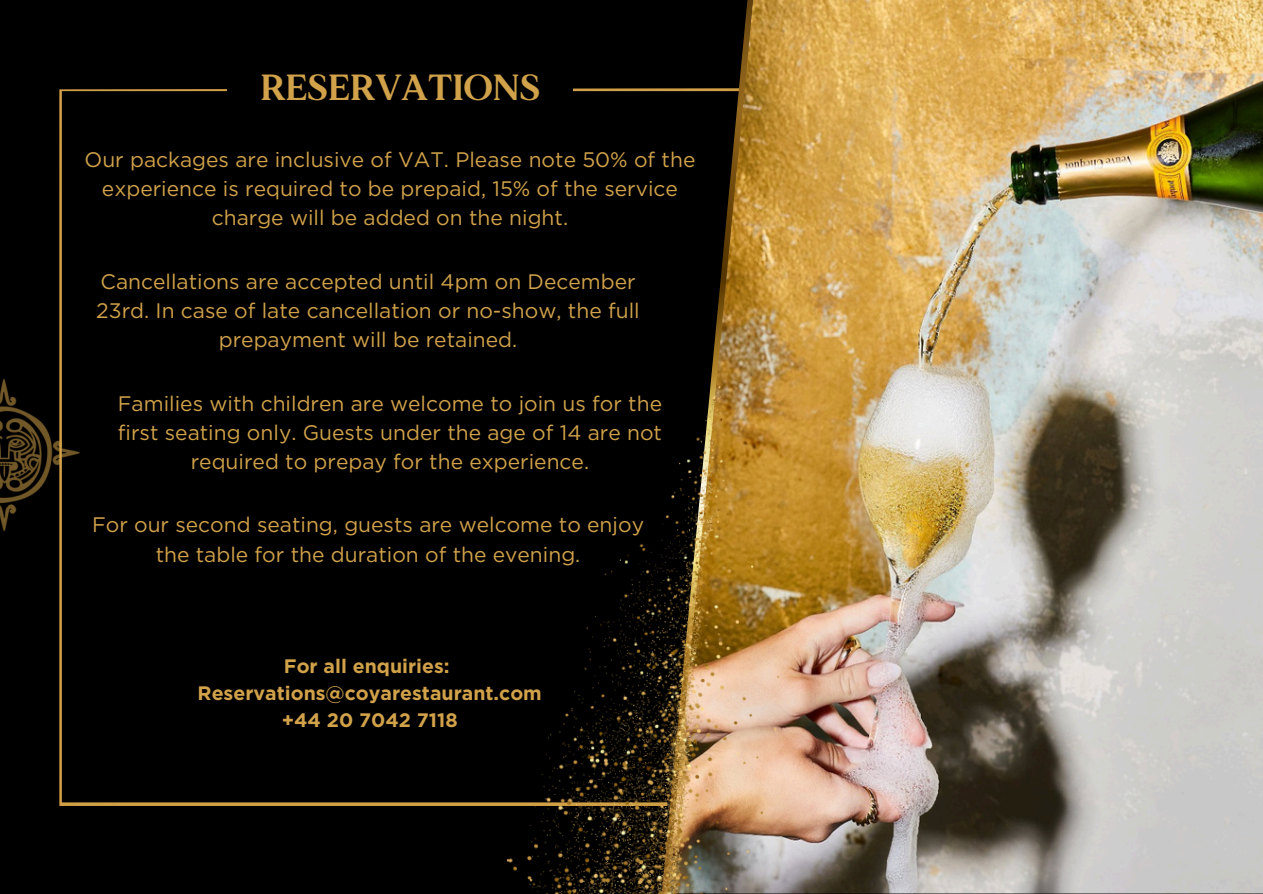
<style>
.page{position:relative;width:1263px;height:894px;background:#fff}
.page>*{position:absolute;margin:0;border:0;box-sizing:border-box;transform-origin:0 0}
.t1{font:700 36.3px "MADE Mirage";color:#d1a24a}
.t2{font:21px/29.2px "Gotham";color:#d1a24a;text-align:center}
.t3{font:700 19.5px/27px "Gotham";color:#d1a24a;text-align:center}
</style>
<div class="page">
<div style="left:0;top:0;width:1263px;height:893px;background:#000"></div>
<img style="left:59px;top:88px;width:589px;height:717px">
<img style="left:758px;top:0;width:505px;height:892px">
<div style="left:228px;top:70px;width:345px;height:39px;background:#000"></div>
<img style="left:648px;top:0;width:110px;height:367px">
<img style="left:0;top:358px;width:107px;height:177px">
<img style="left:470px;top:367px;width:357px;height:526px">
<p class="t1" style="left:260px;top:66px;width:281px">RESERVATIONS</p>
<h1 class="t2" style="left:84px;top:144px;width:612px">Our packages are inclusive of VAT. Please note 50% of the experience is required to be prepaid, 15% of the service charge will be added on the night.</h1>
<p class="t2" style="left:96px;top:266px;width:545px">Cancellations are accepted until 4pm on December<br>23rd. In case of late cancellation or no-show, the full prepayment will be retained.</p>
<p class="t2" style="left:118px;top:388px;width:546px">Families with children are welcome to join us for the first seating only. Guests under the age of 14 are not required to prepay for the experience.</p>
<p class="t2" style="left:92px;top:510px;width:554px">For our second seating, guests are welcome to enjoy the table for the duration of the evening.</p>
<p class="t3" style="left:198px;top:652px;width:346px">For all enquiries:<br>Reservations@coyarestaurant.com +44 20 7042 7118</p>
</div>
